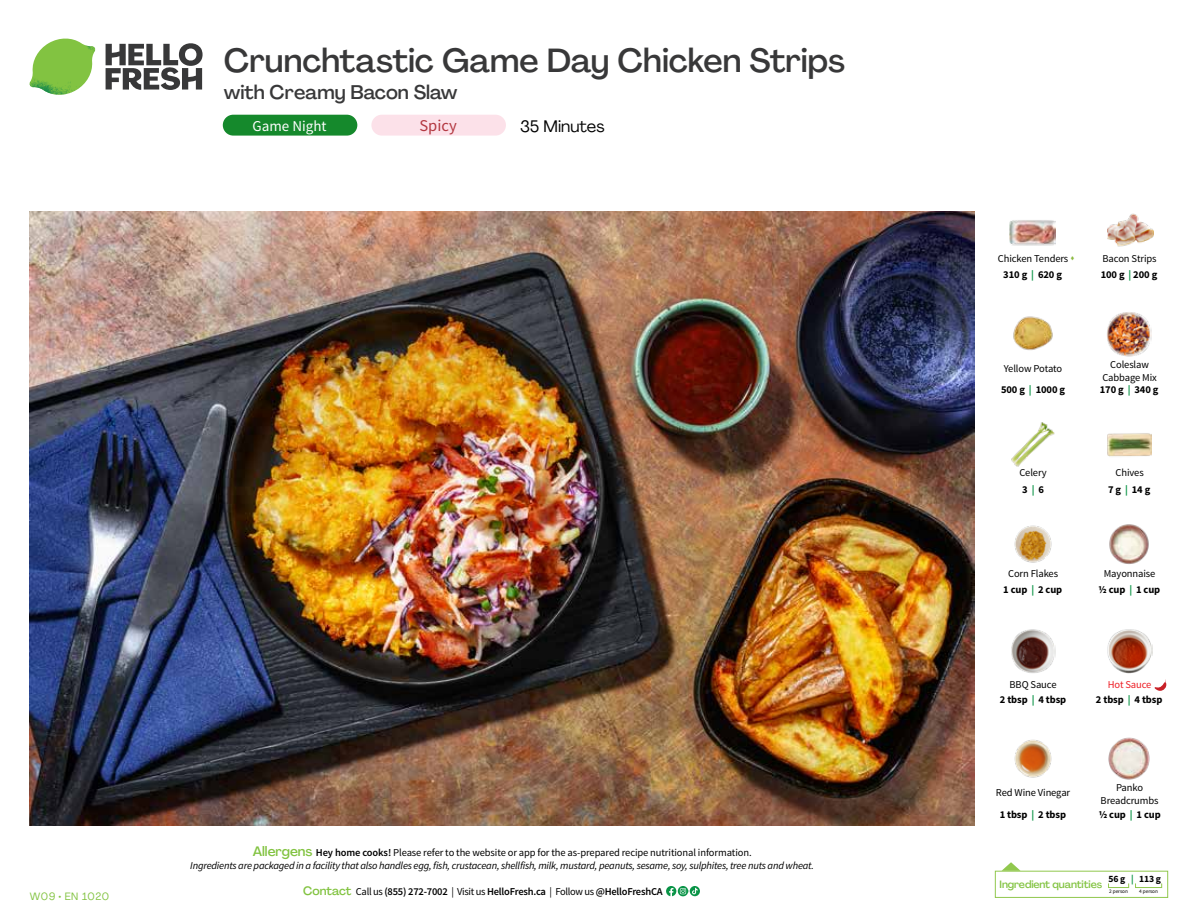
<style>
.page{position:relative;width:1188px;height:918px;background:#fff}
.page>*{position:absolute;margin:0;border:0;box-sizing:border-box;transform-origin:0 0}
.t1{font:500 33px "Agrandir";letter-spacing:-.005em;color:#383839}
.t2{font:500 19.5px "Agrandir";color:#383839}
.t3{font:16.5px "Agrandir";color:#000}
.t4{font:16.5px "Source Sans Pro";color:#b33841}
.t5{font:15px "Source Sans Pro";color:#fff}
.t6{font:italic 10.5px/13.5px "Source Sans Pro";letter-spacing:-.02em;color:#000;text-align:center}
.t7{font:10.5px/17px "Source Sans Pro";letter-spacing:-.01em;color:#000;text-align:center}
.t8{font:600 10.5px "Source Sans Pro";letter-spacing:-.02em;color:#000}
.t9{font:700 10.5px/15.9px "Source Sans Pro";letter-spacing:-.01em;color:#000;text-align:center}
.t10{font:500 10.5px "Agrandir";letter-spacing:-.01em;color:#82c341}
.t11{font:10.5px "Agrandir";letter-spacing:.05em;color:#82c341}
.t12{font:700 9.6px "Source Sans Pro";color:#000}
.t13{font:5.25px "Source Sans Pro";letter-spacing:-.01em;color:#000}
.s1{font-family:"Agrandir";font-weight:500;font-style:normal;font-size:13.5px;color:#82c341}
.s2{font-weight:600;font-style:normal}
.s3{font-style:normal}
.s4{font-family:"Agrandir";font-weight:500;font-size:12px;color:#82c341}
.s5{font-weight:400}
.s6{color:#8cba42}
.s7{font-weight:700}
.s8{font-weight:700;color:#0b9446}
.s9{color:#0b9446}
.s10{font-weight:400;color:#ed1d24}
</style>
<div class="page">
<svg style="left:106px;top:43px;width:97px;height:47px"></svg>
<svg style="left:34px;top:39px;width:59px;height:38px"></svg>
<img style="left:65px;top:39px;width:30px;height:25px">
<img style="left:33px;top:60px;width:56px;height:10px">
<img style="left:29px;top:64px;width:58px;height:31px">
<img style="left:64px;top:70px;width:25px;height:24px">
<img style="left:30px;top:211px;width:945px;height:615px">
<svg style="left:690px;top:886px;width:10px;height:10px"></svg>
<svg style="left:666px;top:886px;width:32px;height:10px"></svg>
<svg style="left:1002px;top:862px;width:19px;height:9px"></svg>
<div style="left:995px;top:871px;width:173px;height:27px;border:1px solid #91c84e"></div>
<div style="left:1108px;top:883px;width:21px;height:5px;border:1px solid #91c84e"></div>
<div style="left:1135px;top:883px;width:27px;height:5px;border:1px solid #91c84e"></div>
<img style="left:1013px;top:316px;width:40px;height:34px">
<img style="left:1107px;top:312px;width:45px;height:45px">
<img style="left:1011px;top:422px;width:44px;height:45px">
<img style="left:1107px;top:433px;width:45px;height:24px">
<img style="left:1014px;top:525px;width:38px;height:38px">
<img style="left:1109px;top:524px;width:40px;height:40px">
<img style="left:1011px;top:629px;width:45px;height:44px">
<img style="left:1014px;top:739px;width:38px;height:39px">
<img style="left:1108px;top:737px;width:42px;height:43px">
<img style="left:1108px;top:213px;width:45px;height:34px">
<img style="left:1010px;top:220px;width:45px;height:26px">
<img style="left:1107px;top:629px;width:45px;height:44px">
<svg style="left:1154px;top:679px;width:13px;height:12px"></svg>
<div style="left:371px;top:115px;width:135px;height:21px;background:#fce1e9;border-radius:10px"></div>
<div style="left:223px;top:115px;width:134px;height:21px;background:#15892c;border-radius:10px"></div>
<h1 class="t1" style="left:224px;top:40px;width:623px">Crunchtastic Game Day Chicken Strips</h1>
<h2 class="t2" style="left:224px;top:80px;width:235px">with Creamy Bacon Slaw</h2>
<h3 class="t3" style="left:520px;top:116px;width:86px">35 Minutes</h3>
<h3 class="t5" style="left:253px;top:116px;width:76px">Game Night</h3>
<h3 class="t4" style="left:419px;top:116px;width:39px">Spicy</h3>
<p class="t11" style="left:30px;top:890px;width:81px">W09 • EN 1020</p>
<p class="t6" style="left:190px;top:846px;width:625px"><span class="s1">Allergens</span> <span class="s2">Hey home cooks!</span> <span class="s3">Please refer to the website or app for the as-prepared recipe nutritional information.<br></span>Ingredients are packaged in a facility that also handles egg, fish, crustacean, shellfish, milk, mustard, peanuts, sesame, soy, sulphites, tree nuts and wheat.</p>
<p class="t8" style="left:303px;top:885px;width:361px"><span class="s4">Contact</span> <span class="s5">Call us</span> (855) 272-7002 <span class="s5">| Visit us</span> HelloFresh.ca <span class="s5">| Follow us</span> @HelloFreshCA</p>
<p class="t7" style="left:1003px;top:250px;width:73px;line-height:16.4px;text-align:left;text-indent:-5px">Chicken Tenders <span class="s6">▲<br></span><span class="s7">310 g</span> <span class="s8">|</span> <span class="s7">620 g</span></p>
<p class="t7" style="left:1101px;top:250px;width:58px;line-height:16.4px;text-align:left">Bacon Strips<br><span class="s7">100 g</span> <span class="s8">|</span> <span class="s7">200 g</span></p>
<p class="t7" style="left:1001px;top:358px;width:66px;line-height:21.1px;text-align:left">Yellow Potato<br><span class="s7">500 g</span> <span class="s8">|</span> <span class="s7">1000 g</span></p>
<p class="t7" style="left:1102px;top:358px;width:56px;line-height:13.5px">Coleslaw<br>Cabbage Mix</p>
<p class="t9" style="left:1100px;top:382px;width:60px">170 g <span class="s9">|</span> 340 g</p>
<p class="t7" style="left:1019px;top:464px;width:29px;text-align:left">Celery<br><span class="s7">3</span> <span class="s8">|</span> <span class="s7">6</span></p>
<p class="t7" style="left:1108px;top:464px;width:44px">Chives<br><span class="s7">7 g</span> <span class="s8">|</span> <span class="s7">14 g</span></p>
<p class="t7" style="left:1003px;top:566px;width:61px;line-height:15.9px">Corn Flakes<br><span class="s7">1 cup</span> <span class="s8">|</span> <span class="s7">2 cup</span></p>
<p class="t7" style="left:1098px;top:566px;width:64px;line-height:15.9px">Mayonnaise<br><span class="s7">1/2 cup</span> <span class="s8">|</span> <span class="s7">1 cup</span></p>
<p class="t9" style="left:1000px;top:677px;width:68px"><span class="s5">BBQ Sauce<br></span>2 tbsp <span class="s9">|</span> 4 tbsp</p>
<p class="t9" style="left:1096px;top:677px;width:68px"><span class="s10">Hot Sauce<br></span>2 tbsp <span class="s9">|</span> 4 tbsp</p>
<p class="t7" style="left:996px;top:782px;width:76px;line-height:22.2px">Red Wine Vinegar<br><span class="s7">1 tbsp</span> <span class="s8">|</span> <span class="s7">2 tbsp</span></p>
<p class="t7" style="left:1099px;top:781px;width:64px;line-height:13.8px">Panko<br>Breadcrumbs<br><span class="s7">1/2 cup</span> <span class="s8">|</span> <span class="s7">1 cup</span></p>
<p class="t12" style="left:1108px;top:873px;width:54px">56 g <span class="s9">|</span> 113 g</p>
<p class="t13" style="left:1109px;top:888px;width:20px">2 person</p>
<p class="t13" style="left:1139px;top:888px;width:20px">4 person</p>
<p class="t10" style="left:1000px;top:878px;width:104px">Ingredient quantities</p>
</div>
